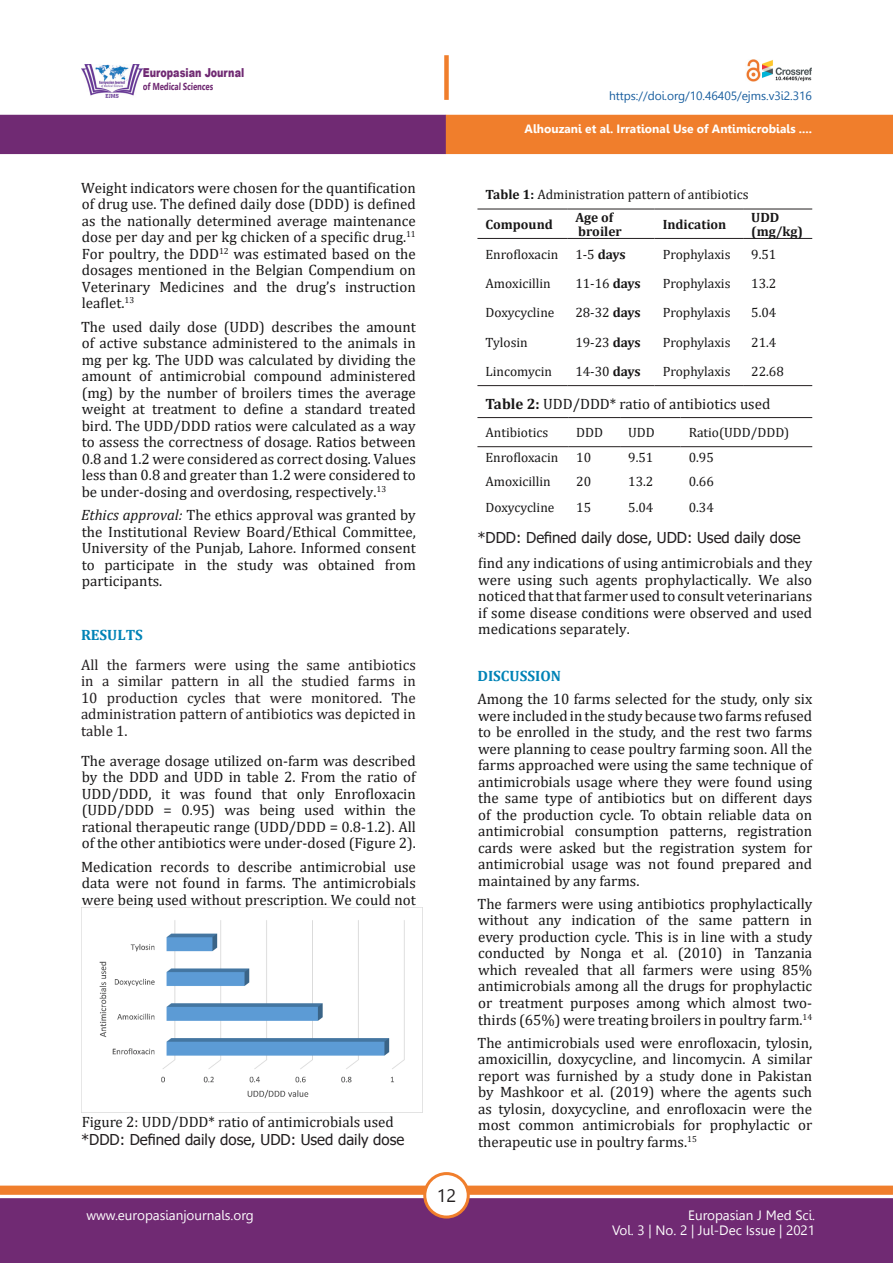
<style>
.page{position:relative;width:893px;height:1263px;background:#fff}
.page>*{position:absolute;margin:0;border:0;box-sizing:border-box;transform-origin:0 0}
.t1{font:18px "Leelawadee";color:#231f20}
.t2{font:15px/16.5px "Cambria";color:#181717;text-align:justify}
.Body_text{font:15px/16.5px "Cambria";color:#231f20;text-align:justify}
.t3{font:15px "Tahoma";color:#231f20}
.Body_Headings{font:700 15px "Cambria";color:#0083b6}
.t4{font:13.5px "Cambria";color:#181717}
.t5{font:13.5px/15px "Leelawadee";color:#fff;text-align:right}
.t6{font:700 13.5px "Cambria";color:#181717}
.t7{font:900 12.3px "Arial";color:#702a73;scale:.77 1}
.t8{font:700 12px "Leelawadee";color:#fff}
.t9{font:12px "Leelawadee";letter-spacing:-.005em;color:#175d9e}
.t10{font:700 10.05px "Leelawadee UI";color:#702a73;scale:.76 1}
.s1{font-style:italic}
.s2{font-weight:700}
.s3{font-weight:400}
</style>
<div class="page">
<div style="left:0;top:1198px;width:893px;height:65px;background:#702a73;border:2px solid #702a73"></div>
<div style="left:0;top:115px;width:446px;height:39px;background:#702a73"></div>
<div style="left:446px;top:115px;width:447px;height:39px;background:#f07e2c"></div>
<div style="left:0;top:1185px;width:893px;height:10px;background:#f07e2c;border:1px solid #f07e2c"></div>
<div style="left:425px;top:1173px;width:43px;height:44px;background:#fff;border-radius:50%"></div>
<div style="left:423px;top:1172px;width:47px;height:46px;border:3px solid #f07e2c;border-radius:50%"></div>
<img style="left:81px;top:64px;width:61px;height:33px">
<div style="left:444px;top:55px;width:5px;height:45px;background:#f07e2c"></div>
<img style="left:746px;top:60px;width:66px;height:21px">
<hr style="left:477px;top:209px;width:90px;height:1px;background:#231f20">
<hr style="left:567px;top:209px;width:88px;height:1px;background:#231f20">
<hr style="left:655px;top:209px;width:88px;height:1px;background:#231f20">
<hr style="left:743px;top:209px;width:69px;height:1px;background:#231f20">
<hr style="left:477px;top:238px;width:90px;height:1px;background:#231f20">
<hr style="left:567px;top:238px;width:88px;height:1px;background:#231f20">
<hr style="left:655px;top:238px;width:88px;height:1px;background:#231f20">
<hr style="left:743px;top:238px;width:69px;height:1px;background:#231f20">
<hr style="left:477px;top:385px;width:90px;height:1px;background:#231f20">
<hr style="left:567px;top:385px;width:88px;height:1px;background:#231f20">
<hr style="left:655px;top:385px;width:88px;height:1px;background:#231f20">
<hr style="left:743px;top:385px;width:69px;height:1px;background:#231f20">
<svg style="left:477px;top:418px;width:335px;height:30px"></svg>
<hr style="left:477px;top:417px;width:91px;height:1px;background:#231f20">
<hr style="left:568px;top:417px;width:52px;height:1px;background:#231f20">
<hr style="left:620px;top:417px;width:61px;height:1px;background:#231f20">
<hr style="left:681px;top:417px;width:131px;height:1px;background:#231f20">
<hr style="left:477px;top:446px;width:91px;height:1px;background:#231f20">
<hr style="left:568px;top:446px;width:52px;height:1px;background:#231f20">
<hr style="left:620px;top:446px;width:61px;height:1px;background:#231f20">
<hr style="left:681px;top:446px;width:131px;height:1px;background:#231f20">
<img style="left:81px;top:907px;width:341px;height:205px">
<p class="t7" style="left:143px;top:63px;width:133px">Europasian Journal</p>
<p class="t10" style="left:143px;top:79px;width:95px">of Medical Sciences</p>
<p class="t2" style="left:81px;top:179px;width:336px">Weight indicators were chosen for the quantification of drug use. The defined daily dose (DDD) is defined as the nationally determined average maintenance dose per day and per kg chicken of a specific drug.<sup>11<br></sup>For poultry, the DDD<sup>12</sup> was estimated based on the dosages mentioned in the Belgian Compendium on Veterinary Medicines and the drug’s instruction leaflet.<sup>13</sup></p>
<p class="t2" style="left:81px;top:318px;width:336px">The used daily dose (UDD) describes the amount of active substance administered to the animals in mg per kg. The UDD was calculated by dividing the amount of antimicrobial compound administered (mg) by the number of broilers times the average weight at treatment to define a standard treated bird. The UDD/DDD ratios were calculated as a way to assess the correctness of dosage. Ratios between 0.8 and 1.2 were considered as correct dosing. Values less than 0.8 and greater than 1.2 were considered to be under-dosing and overdosing, respectively.<sup>13</sup></p>
<p class="t2" style="left:81px;top:507px;width:336px"><span class="s1">Ethics approval:</span> The ethics approval was granted by the Institutional Review Board/Ethical Committee, University of the Punjab, Lahore. Informed consent to participate in the study was obtained from participants.</p>
<p class="Body_Headings" style="left:81px;top:624px;width:63px">RESULTS</p>
<p class="Body_text" style="left:81px;top:656px;width:336px">All the farmers were using the same antibiotics in a similar pattern in all the studied farms in 10 production cycles that were monitored. The administration pattern of antibiotics was depicted in table 1.</p>
<p class="t2" style="left:81px;top:752px;width:336px">The average dosage utilized on-farm was described by the DDD and UDD in table 2. From the ratio of UDD/DDD, it was found that only Enrofloxacin (UDD/DDD = 0.95) was being used within the rational therapeutic range (UDD/DDD = 0.8-1.2). All of the other antibiotics were under-dosed (Figure 2).</p>
<p class="t2" style="left:81px;top:858px;width:336px">Medication records to describe antimicrobial use data were not found in farms. The antimicrobials were being used without prescription. We could not</p>
<p class="t2" style="left:82px;top:1114px;width:314px">Figure 2: UDD/DDD* ratio of antimicrobials used</p>
<p class="t3" style="left:81px;top:1129px;width:325px">*DDD: Defined daily dose, UDD: Used daily dose</p>
<p class="t1" style="left:437px;top:1185px;width:21px">12</p>
<p class="t9" style="left:609px;top:89px;width:204px">https://doi.org/10.46405/ejms.v3i2.316</p>
<p class="t8" style="left:525px;top:122px;width:289px">Alhouzani et al. Irrational Use of Antimicrobials ....</p>
<p class="t4" style="left:486px;top:187px;width:265px"><span class="s2">Table 1:</span> Administration pattern of antibiotics</p>
<p class="t6" style="left:486px;top:215px;width:69px">Compound</p>
<p class="t6" style="left:575px;top:207px;width:40px">Age of</p>
<p class="t6" style="left:578px;top:222px;width:45px">broiler</p>
<p class="t6" style="left:751px;top:207px;width:30px">UDD</p>
<p class="t6" style="left:751px;top:222px;width:53px">(mg/kg)</p>
<p class="t6" style="left:663px;top:215px;width:65px">Indication</p>
<p class="t4" style="left:486px;top:246px;width:74px">Enrofloxacin</p>
<p class="t6" style="left:575px;top:244px;width:52px"><span class="s3">1-5</span> days</p>
<p class="t4" style="left:663px;top:246px;width:69px">Prophylaxis</p>
<p class="t4" style="left:751px;top:246px;width:27px">9.51</p>
<p class="t4" style="left:486px;top:275px;width:67px">Amoxicillin</p>
<p class="t4" style="left:575px;top:275px;width:67px">11-16 <span class="s2">days</span></p>
<p class="t4" style="left:663px;top:275px;width:69px">Prophylaxis</p>
<p class="t4" style="left:751px;top:275px;width:27px">13.2</p>
<p class="t4" style="left:486px;top:305px;width:70px">Doxycycline</p>
<p class="t4" style="left:575px;top:305px;width:67px">28-32 <span class="s2">days</span></p>
<p class="t4" style="left:663px;top:305px;width:69px">Prophylaxis</p>
<p class="t4" style="left:751px;top:305px;width:27px">5.04</p>
<p class="t4" style="left:486px;top:334px;width:44px">Tylosin</p>
<p class="t4" style="left:575px;top:334px;width:67px">19-23 <span class="s2">days</span></p>
<p class="t4" style="left:663px;top:334px;width:69px">Prophylaxis</p>
<p class="t4" style="left:751px;top:334px;width:27px">21.4</p>
<p class="t4" style="left:486px;top:363px;width:68px">Lincomycin</p>
<p class="t4" style="left:575px;top:363px;width:67px">14-30 <span class="s2">days</span></p>
<p class="t4" style="left:663px;top:363px;width:69px">Prophylaxis</p>
<p class="t4" style="left:751px;top:363px;width:34px">22.68</p>
<p class="t2" style="left:486px;top:395px;width:286px"><span class="s2">Table 2:</span> UDD/DDD* ratio of antibiotics used</p>
<p class="t4" style="left:486px;top:425px;width:64px">Antibiotics</p>
<p class="t4" style="left:576px;top:425px;width:28px">DDD</p>
<p class="t4" style="left:628px;top:425px;width:28px">UDD</p>
<p class="t4" style="left:689px;top:425px;width:102px">Ratio(UDD/DDD)</p>
<p class="t4" style="left:486px;top:449px;width:74px">Enrofloxacin</p>
<p class="t4" style="left:576px;top:449px;width:16px">10</p>
<p class="t4" style="left:628px;top:449px;width:27px">9.51</p>
<p class="t4" style="left:689px;top:449px;width:27px">0.95</p>
<p class="t4" style="left:486px;top:474px;width:67px">Amoxicillin</p>
<p class="t4" style="left:576px;top:474px;width:16px">20</p>
<p class="t4" style="left:628px;top:474px;width:27px">13.2</p>
<p class="t4" style="left:689px;top:474px;width:27px">0.66</p>
<p class="t4" style="left:486px;top:500px;width:70px">Doxycycline</p>
<p class="t4" style="left:576px;top:500px;width:16px">15</p>
<p class="t4" style="left:628px;top:500px;width:27px">5.04</p>
<p class="t4" style="left:689px;top:500px;width:27px">0.34</p>
<p class="t3" style="left:477px;top:528px;width:325px">*DDD: Defined daily dose, UDD: Used daily dose</p>
<p class="t2" style="left:478px;top:555px;width:336px">find any indications of using antimicrobials and they were using such agents prophylactically. We also noticed that that farmer used to consult veterinarians if some disease conditions were observed and used medications separately.</p>
<p class="Body_Headings" style="left:477px;top:665px;width:85px">DISCUSSION</p>
<p class="t2" style="left:477px;top:691px;width:336px">Among the 10 farms selected for the study, only six were included in the study because two farms refused to be enrolled in the study, and the rest two farms were planning to cease poultry farming soon. All the farms approached were using the same technique of antimicrobials usage where they were found using the same type of antibiotics but on different days of the production cycle. To obtain reliable data on antimicrobial consumption patterns, registration cards were asked but the registration system for antimicrobial usage was not found prepared and maintained by any farms.</p>
<p class="t2" style="left:477px;top:895px;width:336px">The farmers were using antibiotics prophylactically without any indication of the same pattern in every production cycle. This is in line with a study conducted by Nonga et al. (2010) in Tanzania which revealed that all farmers were using 85% antimicrobials among all the drugs for prophylactic or treatment purposes among which almost two&shy;thirds (65%) were treating broilers in poultry farm.<sup>14</sup></p>
<p class="t2" style="left:477px;top:1034px;width:336px">The antimicrobials used were enrofloxacin, tylosin, amoxicillin, doxycycline, and lincomycin. A similar report was furnished by a study done in Pakistan by Mashkoor et al. (2019) where the agents such as tylosin, doxycycline, and enrofloxacin were the most common antimicrobials for prophylactic or therapeutic use in poultry farms.<sup>15</sup></p>
<p class="t5" style="left:86px;top:1208px;width:169px">www.europasianjournals.org</p>
<p class="t5" style="left:612px;top:1208px;width:205px">Europasian J Med Sci.<br>Vol. 3 | No. 2 | Jul-Dec Issue | 2021</p>
</div>
